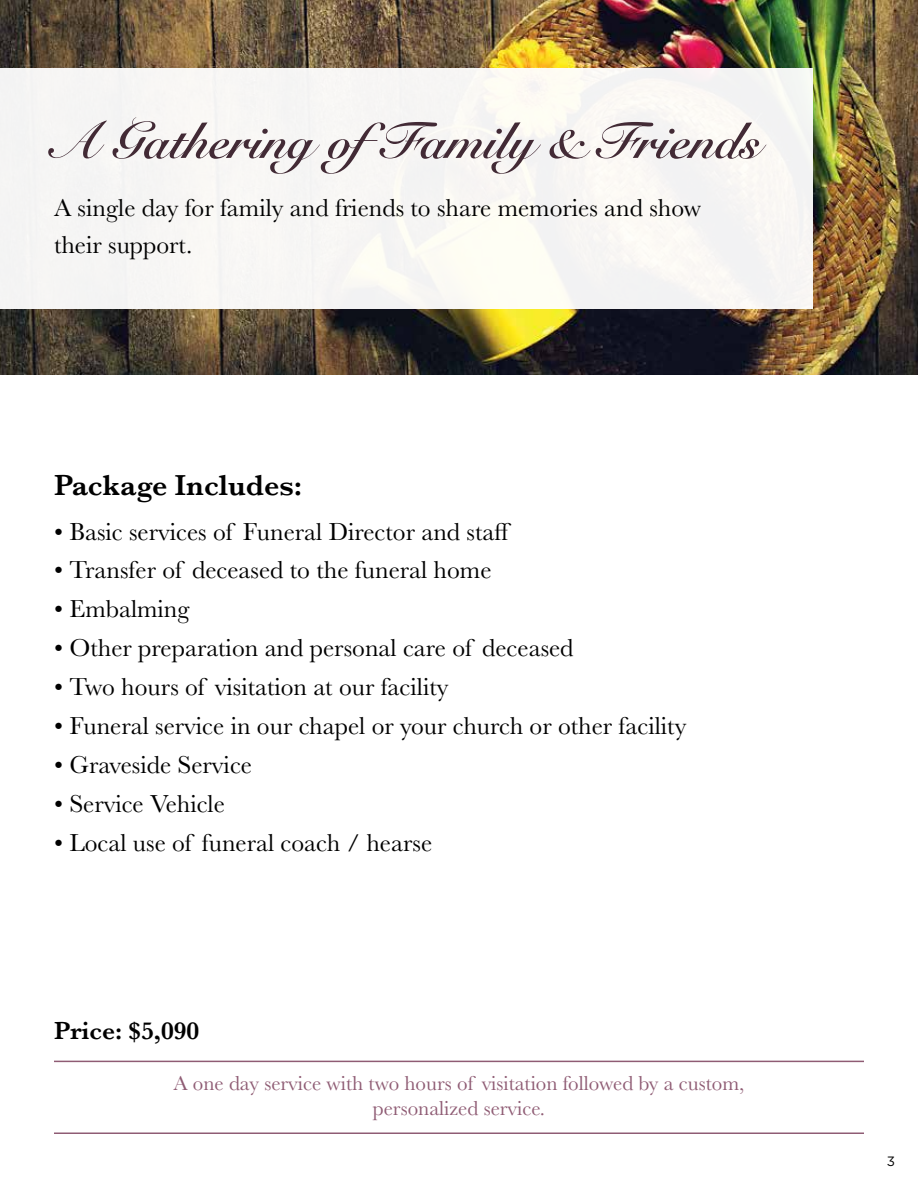
<style>
.page{position:relative;width:918px;height:1188px;background:#fff}
.page>*{position:absolute;margin:0;border:0;box-sizing:border-box;transform-origin:0 0}
.t1{font:700 51px "Snell Roundhand";color:#422a35}
.t2{font:600 30px "Baskerville";color:#000}
.t3{font:25.5px/37.5px "Baskerville";color:#000}
.t4{font:600 25.5px "Baskerville";color:#000}
.t5{font:21px/25.2px "Baskerville";color:#8f5c74;text-align:center}
.t6{font:13.5px "Gotham";color:#000}
</style>
<div class="page">
<img style="left:0;top:0;width:918px;height:375px">
<div style="left:0;top:69px;width:812px;height:240px;background:#f7f6f4"></div>
<hr style="left:54px;top:1061px;width:810px;height:1px;background:#8f5c74">
<hr style="left:54px;top:1132px;width:810px;height:2px;background:#8f5c74">
<h1 class="t1" style="left:54px;top:97px;width:708px">A Gathering ofFamily &amp; Friends</h1>
<p class="t3" style="left:54px;top:189px;width:649px">A single day for family and friends to share memories and show their support.</p>
<p class="t2" style="left:54px;top:464px;width:250px">Package Includes:</p>
<p class="t3" style="left:54px;top:513px;width:459px">• Basic services of Funeral Director and staff</p>
<p class="t3" style="left:54px;top:552px;width:439px">• Transfer of deceased to the funeral home</p>
<p class="t3" style="left:54px;top:591px;width:137px">• Embalming</p>
<p class="t3" style="left:54px;top:630px;width:521px">• Other preparation and personal care of deceased</p>
<p class="t3" style="left:54px;top:669px;width:396px">• Two hours of visitation at our facility</p>
<p class="t3" style="left:54px;top:708px;width:634px">• Funeral service in our chapel or your church or other facility</p>
<p class="t3" style="left:54px;top:747px;width:200px">• Graveside Service</p>
<p class="t3" style="left:54px;top:786px;width:172px">• Service Vehicle</p>
<p class="t3" style="left:54px;top:825px;width:380px">• Local use of funeral coach / hearse</p>
<p class="t4" style="left:54px;top:1013px;width:147px">Price: $5,090</p>
<p class="t5" style="left:173px;top:1071px;width:573px">A one day service with two hours of visitation followed by a custom, personalized service.</p>
<p class="t6" style="left:887px;top:1153px;width:10px">3</p>
</div>
